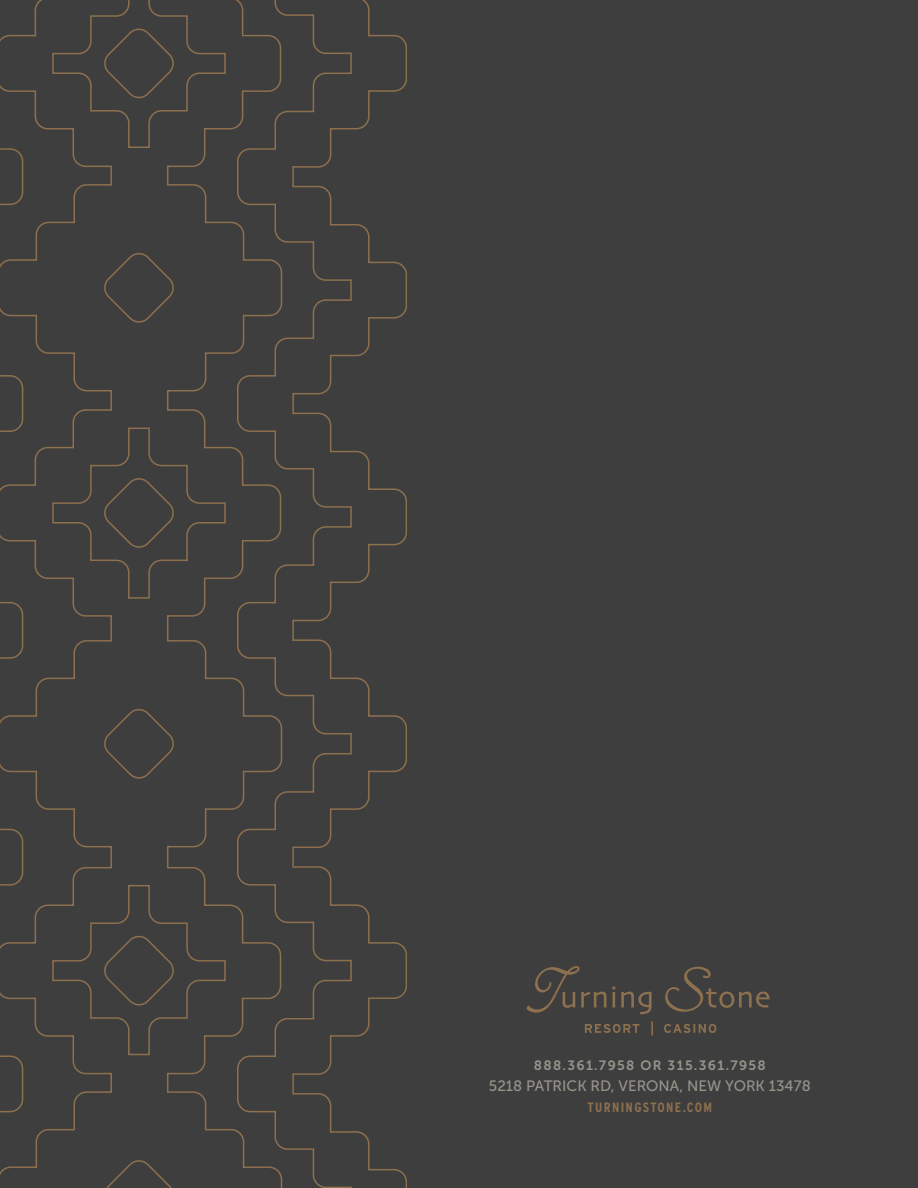
<style>
.page{position:relative;width:918px;height:1188px;background:#3e3e3f}
.page>*{position:absolute;margin:0;border:0;box-sizing:border-box;transform-origin:0 0}
.t1{font:15px "Museo Sans 500";color:#96948a}
.t2{font:13.5px "Museo Sans 700";letter-spacing:.1em;color:#96948a}
.t3{font:700 condensed 13.5px "Interstate";letter-spacing:.1em;color:#8d704e}
</style>
<div class="page">
<svg style="left:0;top:0;width:406px;height:1188px"></svg>
<svg style="left:527px;top:966px;width:88px;height:47px"></svg>
<svg style="left:621px;top:992px;width:31px;height:22px"></svg>
<svg style="left:665px;top:967px;width:105px;height:45px"></svg>
<svg style="left:585px;top:1021px;width:131px;height:15px"></svg>
<p class="t2" style="left:534px;top:1057px;width:233px">888.361.7958 OR 315.361.7958</p>
<p class="t1" style="left:489px;top:1077px;width:323px">5218 PATRICK RD, VERONA, NEW YORK 13478</p>
<p class="t3" style="left:588px;top:1099px;width:126px">TURNINGSTONE.COM</p>
</div>
